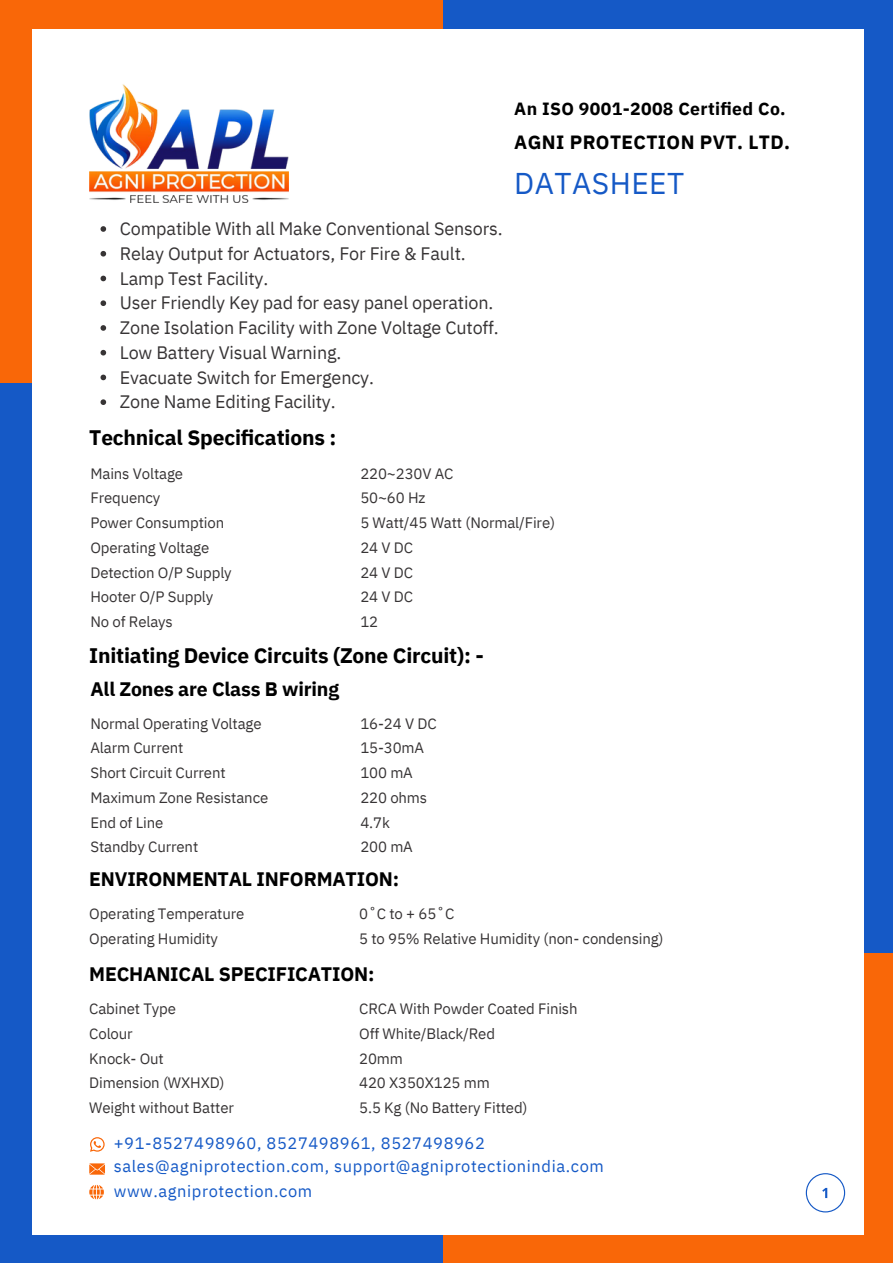
<style>
.page{position:relative;width:893px;height:1264px;background:#fff}
.page>*{position:absolute;margin:0;border:0;box-sizing:border-box;transform-origin:0 0}
.t1{font:30px "IBM Plex Sans";letter-spacing:.015em;color:#1559c6}
.t2{font:700 21px "IBM Plex Sans";letter-spacing:-.01em;color:#000}
.t3{font:700 19.5px "IBM Plex Sans";letter-spacing:-.01em;color:#000}
.t4{font:700 19.2px "IBM Plex Sans";letter-spacing:.02em;color:#000}
.t5{font:18px "IBM Plex Sans";letter-spacing:-.01em;color:#373435}
.t6{font:700 17.7px "IBM Plex Sans";letter-spacing:.02em;color:#000}
.t7{font:16.5px "IBM Plex Sans";letter-spacing:.035em;color:#1559c6}
.t8{font:15px "IBM Plex Sans";letter-spacing:-.01em;color:#373435}
</style>
<div class="page">
<img style="left:89px;top:84px;width:199px;height:118px">
<div style="left:0;top:383px;width:31px;height:879px;background:#1559c6"></div>
<div style="left:864px;top:953px;width:28px;height:309px;background:#f96708"></div>
<div style="left:0;top:0;width:31px;height:383px;background:#f96708"></div>
<div style="left:864px;top:0;width:28px;height:953px;background:#1559c6"></div>
<div style="left:443px;top:0;width:449px;height:29px;background:#1559c6"></div>
<div style="left:443px;top:1234px;width:449px;height:28px;background:#f96708"></div>
<div style="left:0;top:0;width:443px;height:29px;background:#f96708"></div>
<div style="left:0;top:1234px;width:443px;height:28px;background:#1559c6"></div>
<svg style="left:805px;top:1173px;width:40px;height:39px"></svg>
<svg style="left:90px;top:1137px;width:15px;height:14px"></svg>
<svg style="left:89px;top:1163px;width:16px;height:11px"></svg>
<svg style="left:89px;top:1184px;width:15px;height:15px"></svg>
<svg style="left:100px;top:226px;width:6px;height:6px"></svg>
<svg style="left:100px;top:251px;width:6px;height:5px"></svg>
<svg style="left:100px;top:276px;width:6px;height:5px"></svg>
<svg style="left:100px;top:300px;width:6px;height:6px"></svg>
<svg style="left:100px;top:325px;width:6px;height:6px"></svg>
<svg style="left:100px;top:350px;width:6px;height:5px"></svg>
<svg style="left:100px;top:374px;width:6px;height:6px"></svg>
<svg style="left:100px;top:399px;width:6px;height:6px"></svg>
<p class="t6" style="left:514px;top:96px;width:273px">An ISO 9001-2008 Certified Co.</p>
<p class="t4" style="left:514px;top:130px;width:277px">AGNI PROTECTION PVT. LTD.</p>
<p class="t1" style="left:514px;top:163px;width:171px">DATASHEET</p>
<p class="t5" style="left:120px;top:217px;width:384px">Compatible With all Make Conventional Sensors.</p>
<p class="t5" style="left:120px;top:241px;width:347px">Relay Output for Actuators, For Fire &amp; Fault.</p>
<p class="t5" style="left:120px;top:266px;width:150px">Lamp Test Facility.</p>
<p class="t5" style="left:120px;top:291px;width:375px">User Friendly Key pad for easy panel operation.</p>
<p class="t5" style="left:120px;top:316px;width:380px">Zone Isolation Facility with Zone Voltage Cutoff.</p>
<p class="t5" style="left:120px;top:340px;width:223px">Low Battery Visual Warning.</p>
<p class="t5" style="left:120px;top:365px;width:256px">Evacuate Switch for Emergency.</p>
<p class="t5" style="left:120px;top:390px;width:217px">Zone Name Editing Facility.</p>
<p class="t2" style="left:89px;top:423px;width:249px">Technical Specifications :</p>
<p class="t8" style="left:90px;top:463px;width:94px">Mains Voltage</p>
<p class="t8" style="left:90px;top:488px;width:71px">Frequency</p>
<p class="t8" style="left:90px;top:513px;width:135px">Power Consumption</p>
<p class="t8" style="left:90px;top:537px;width:120px">Operating Voltage</p>
<p class="t8" style="left:90px;top:562px;width:143px">Detection O/P Supply</p>
<p class="t8" style="left:90px;top:587px;width:124px">Hooter O/P Supply</p>
<p class="t8" style="left:90px;top:611px;width:84px">No of Relays</p>
<p class="t8" style="left:360px;top:463px;width:95px">220~230V AC</p>
<p class="t8" style="left:360px;top:488px;width:67px">50~60 Hz</p>
<p class="t8" style="left:360px;top:513px;width:196px">5 Watt/45 Watt (Normal/Fire)</p>
<p class="t8" style="left:360px;top:537px;width:54px">24 V DC</p>
<p class="t8" style="left:360px;top:562px;width:54px">24 V DC</p>
<p class="t8" style="left:360px;top:587px;width:54px">24 V DC</p>
<p class="t8" style="left:360px;top:611px;width:19px">12</p>
<p class="t2" style="left:89px;top:641px;width:396px">Initiating Device Circuits (Zone Circuit): -</p>
<p class="t3" style="left:90px;top:675px;width:250px">All Zones are Class B wiring</p>
<p class="t8" style="left:90px;top:713px;width:173px">Normal Operating Voltage</p>
<p class="t8" style="left:90px;top:738px;width:94px">Alarm Current</p>
<p class="t8" style="left:90px;top:762px;width:137px">Short Circuit Current</p>
<p class="t8" style="left:90px;top:787px;width:179px">Maximum Zone Resistance</p>
<p class="t8" style="left:90px;top:812px;width:74px">End of Line</p>
<p class="t8" style="left:90px;top:836px;width:109px">Standby Current</p>
<p class="t8" style="left:360px;top:713px;width:78px">16-24 V DC</p>
<p class="t8" style="left:360px;top:738px;width:65px">15-30mA</p>
<p class="t8" style="left:360px;top:762px;width:54px">100 mA</p>
<p class="t8" style="left:360px;top:787px;width:68px">220 ohms</p>
<p class="t8" style="left:360px;top:812px;width:31px">4.7k</p>
<p class="t8" style="left:360px;top:836px;width:54px">200 mA</p>
<p class="t3" style="left:89px;top:866px;width:311px">ENVIRONMENTAL INFORMATION:</p>
<p class="t8" style="left:89px;top:903px;width:157px">Operating Temperature</p>
<p class="t8" style="left:89px;top:928px;width:130px">Operating Humidity</p>
<p class="t8" style="left:359px;top:903px;width:97px">0˚C to + 65˚C</p>
<p class="t8" style="left:359px;top:928px;width:306px">5 to 95% Relative Humidity (non- condensing)</p>
<p class="t3" style="left:89px;top:961px;width:287px">MECHANICAL SPECIFICATION:</p>
<p class="t8" style="left:89px;top:998px;width:88px">Cabinet Type</p>
<p class="t8" style="left:89px;top:1023px;width:45px">Colour</p>
<p class="t8" style="left:89px;top:1048px;width:76px">Knock- Out</p>
<p class="t8" style="left:89px;top:1072px;width:137px">Dimension (WXHXD)</p>
<p class="t8" style="left:89px;top:1097px;width:146px">Weight without Batter</p>
<p class="t8" style="left:359px;top:998px;width:220px">CRCA With Powder Coated Finish</p>
<p class="t8" style="left:359px;top:1023px;width:137px">Off White/Black/Red</p>
<p class="t8" style="left:359px;top:1048px;width:45px">20mm</p>
<p class="t8" style="left:359px;top:1072px;width:132px">420 X350X125 mm</p>
<p class="t8" style="left:359px;top:1097px;width:170px">5.5 Kg (No Battery Fitted)</p>
<p class="t7" style="left:114px;top:1131px;width:372px">+91-8527498960, 8527498961, 8527498962</p>
<p class="t7" style="left:114px;top:1155px;width:491px">sales@agniprotection.com, support@agniprotectionindia.com</p>
<p class="t7" style="left:114px;top:1179px;width:200px">www.agniprotection.com</p>
</div>
